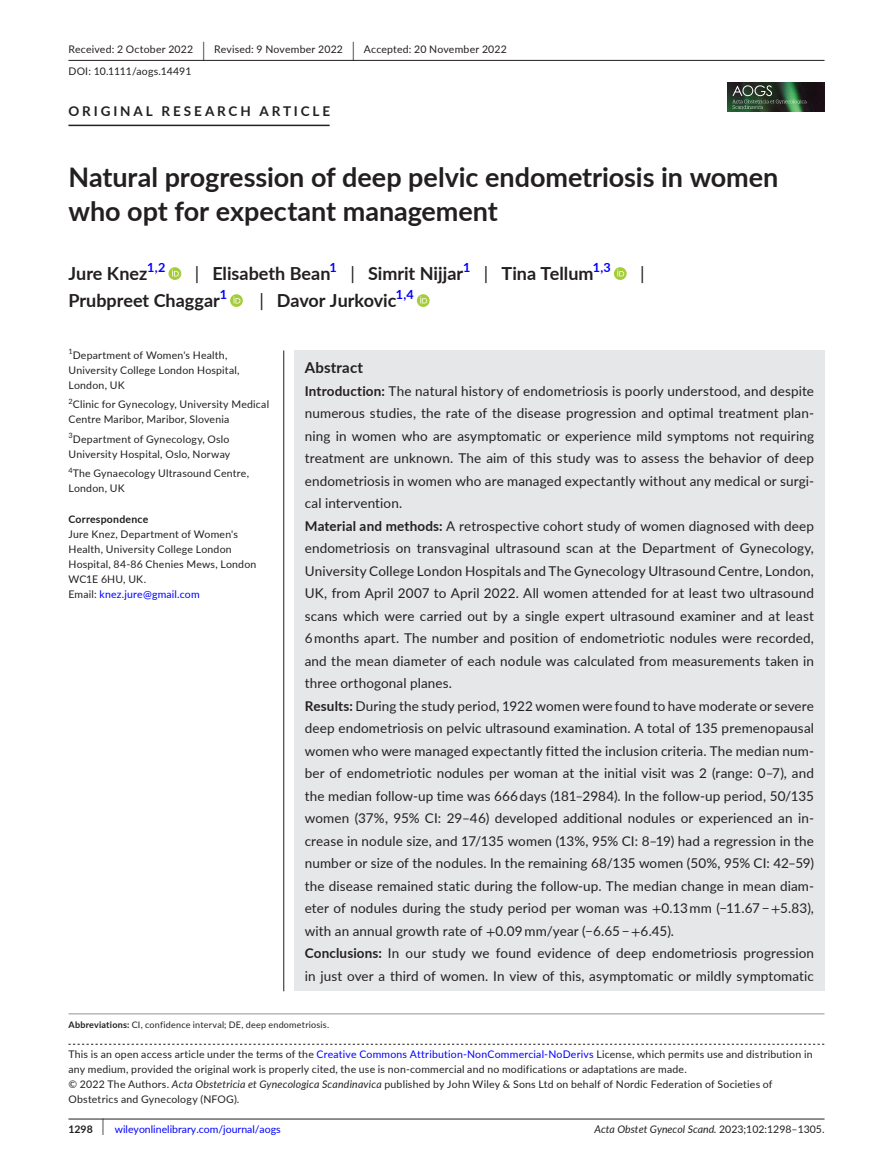
<style>
.page{position:relative;width:893px;height:1174px;background:#fff}
.page>*{position:absolute;margin:0;border:0;box-sizing:border-box;transform-origin:0 0}
.t1{font:700 27px/34.5px "Lato";color:#231f20}
.t2{font:700 18px "Lato";color:#231f20}
.t3{font:18px "Lato";color:#231f20}
.t4{font:700 15px "Lato";letter-spacing:.015em;color:#231f20}
.t5{font:13.5px/22.5px "Lato";letter-spacing:.01em;color:#231f20}
.t6{font:700 13.5px "Lato";letter-spacing:.215em;color:#231f20}
.t7{font:700 12.6px "Lato";color:#00f}
.t8{font:10.5px/15px "Lato";letter-spacing:.02em;color:#231f20}
.t9{font:italic 10.5px "Lato";color:#231f20}
.t10{font:10.5px "Lato";color:#00f}
.t11{font:700 10.5px "Lato";letter-spacing:.02em;color:#231f20}
.t12{font:9px "Lato";letter-spacing:.025em;color:#231f20}
.t13{font:7.35px "Lato";color:#231f20}
.s1{font-size:19.65px}
.s2{font-weight:400}
.s3{color:#00f}
.s4{font-weight:700}
.s5{font-family:"STIX"}
.s6{font-style:italic}
.s7{font-weight:700;color:#231f20}
.s8{font-size:17.4px;color:#231f20}
.s9{font-style:normal}
</style>
<div class="page">
<hr style="left:68px;top:1118px;width:756px;height:1px;background:#231f20">
<img style="left:728px;top:82px;width:96px;height:30px">
<svg style="left:732px;top:85px;width:75px;height:24px;background:#3e5843"></svg>
<hr style="left:68px;top:60px;width:756px;height:1px;background:#231f20">
<hr style="left:68px;top:125px;width:262px;height:1px;background:#231f20">
<svg style="left:169px;top:267px;width:12px;height:13px"></svg>
<svg style="left:172px;top:269px;width:7px;height:7px"></svg>
<svg style="left:614px;top:267px;width:13px;height:13px"></svg>
<svg style="left:617px;top:269px;width:7px;height:7px"></svg>
<svg style="left:230px;top:294px;width:13px;height:13px"></svg>
<svg style="left:233px;top:296px;width:7px;height:7px"></svg>
<svg style="left:417px;top:294px;width:13px;height:13px"></svg>
<svg style="left:420px;top:296px;width:7px;height:7px"></svg>
<svg style="left:68px;top:1043px;width:756px;height:1px"></svg>
<hr style="left:68px;top:1013px;width:756px;height:1px;background:#939598">
<div style="left:294px;top:350px;width:530px;height:641px;background:#e6e7e9"></div>
<hr style="left:283px;top:350px;width:1px;height:641px;background:#231f20">
<p class="t8" style="left:68px;top:38px;width:440px;line-height:21.8px">Received: 2 October 2022 <span class="s1">|</span> Revised: 9 November 2022 <span class="s1">|</span> Accepted: 20 November 2022<br>DOI: 10.1111/aogs.14491</p>
<p class="t6" style="left:68px;top:101px;width:263px">ORIGINAL RESEARCH ARTICLE</p>
<h1 class="t1" style="left:68px;top:159px;width:711px">Natural progression of deep pelvic endometriosis in women who opt for expectant management</h1>
<h2 class="t2" style="left:68px;top:260px;width:81px">Jure Knez</h2>
<p class="t7" style="left:147px;top:258px;width:20px">1,2</p>
<h2 class="t2" style="left:195px;top:260px;width:137px"><span class="s2">|</span> Elisabeth Bean</h2>
<p class="t7" style="left:330px;top:258px;width:9px">1</p>
<h2 class="t2" style="left:350px;top:260px;width:114px"><span class="s2">|</span> Simrit Nijjar</h2>
<p class="t7" style="left:463px;top:258px;width:9px">1</p>
<h2 class="t2" style="left:484px;top:260px;width:111px"><span class="s2">|</span> Tina Tellum</h2>
<p class="t7" style="left:593px;top:258px;width:20px">1,3</p>
<h2 class="t3" style="left:640px;top:260px;width:6px">|</h2>
<h2 class="t2" style="left:68px;top:287px;width:153px">Prubpreet Chaggar</h2>
<p class="t7" style="left:220px;top:285px;width:9px">1</p>
<h2 class="t2" style="left:259px;top:287px;width:139px"><span class="s2">|</span> Davor Jurkovic</h2>
<p class="t7" style="left:396px;top:285px;width:19px">1,4</p>
<p class="t13" style="left:68px;top:346px;width:6px">1</p>
<p class="t8" style="left:68px;top:347px;width:173px;text-indent:4px">Department of Women's Health,<br>University College London Hospital,<br>London, UK</p>
<p class="t13" style="left:68px;top:396px;width:6px">2</p>
<p class="t8" style="left:68px;top:397px;width:202px;text-indent:4px">Clinic for Gynecology, University Medical<br>Centre Maribor, Maribor, Slovenia</p>
<p class="t8" style="left:68px;top:431px;width:163px"><sup>3</sup>Department of Gynecology, Oslo<br>University Hospital, Oslo, Norway</p>
<p class="t8" style="left:68px;top:466px;width:182px"><sup>4</sup>The Gynaecology Ultrasound Centre,<br>London, UK</p>
<p class="t11" style="left:68px;top:511px;width:81px">Correspondence</p>
<p class="t8" style="left:68px;top:526px;width:189px">Jure Knez, Department of Women's<br>Health, University College London<br>Hospital, 84-86 Chenies Mews, London<br>WC1E 6HU, UK.<br>Email: <span class="s3">knez.jure@gmail.com</span></p>
<p class="t4" style="left:305px;top:356px;width:60px">Abstract</p>
<p class="t5" style="left:305px;top:379px;width:511px"><span class="s4">Introduction:</span> The natural history of endometriosis is poorly understood, and despite numerous studies, the rate of the disease progression and optimal treatment plan&shy;ning in women who are asymptomatic or experience mild symptoms not requiring treatment are unknown. The aim of this study was to assess the behavior of deep endometriosis in women who are managed expectantly without any medical or surgi&shy;cal intervention.<br><span class="s4">Material and methods:</span> A retrospective cohort study of women diagnosed with deep endometriosis on transvaginal ultrasound scan at the Department of Gynecology, University College London Hospitals and The Gynecology Ultrasound Centre, London, UK, from April 2007 to April 2022. All women attended for at least two ultrasound scans which were carried out by a single expert ultrasound examiner and at least 6 months apart. The number and position of endometriotic nodules were recorded, and the mean diameter of each nodule was calculated from measurements taken in three orthogonal planes.<br><span class="s4">Results:</span> During the study period, 1922 women were found to have moderate or severe deep endometriosis on pelvic ultrasound examination. A total of 135 premenopausal women who were managed expectantly fitted the inclusion criteria. The median num&shy;ber of endometriotic nodules per woman at the initial visit was 2 (range: 0–7), and the median follow-up time was 666 days (181–2984). In the follow-up period, 50/135 women (37%, 95% CI: 29–46) developed additional nodules or experienced an in&shy;crease in nodule size, and 17/135 women (13%, 95% CI: 8–19) had a regression in the number or size of the nodules. In the remaining 68/135 women (50%, 95% CI: 42–59) the disease remained static during the follow-up. The median change in mean diam&shy;eter of nodules during the study period per woman was <span class="s5">+</span>0.13 mm (−11.67 − <span class="s5">+</span>5.83), with an annual growth rate of <span class="s5">+</span>0.09 mm/year (−6.65 − <span class="s5">+</span>6.45).<br><span class="s4">Conclusions:</span> In our study we found evidence of deep endometriosis progression in just over a third of women. In view of this, asymptomatic or mildly symptomatic</p>
<p class="t12" style="left:68px;top:1018px;width:262px"><span class="s4">Abbreviations:</span> CI, confidence interval; DE, deep endometriosis.</p>
<p class="t8" style="left:68px;top:1046px;width:746px">This is an open access article under the terms of the <span class="s3">Creative Commons Attribution-NonCommercial-NoDerivs</span> License, which permits use and distribution in any medium, provided the original work is properly cited, the use is non-commercial and no modifications or adaptations are made.<br>© 2022 The Authors. <span class="s6">Acta Obstetricia et Gynecologica Scandinavica</span> published by John Wiley &amp; Sons Ltd on behalf of Nordic Federation of Societies of Obstetrics and Gynecology (NFOG).</p>
<p class="t10" style="left:68px;top:1121px;width:214px"><span class="s7">1298</span> <span class="s8">|</span> wileyonlinelibrary.com/journal/aogs</p>
<p class="t9" style="left:594px;top:1121px;width:232px">Acta Obstet Gynecol Scand. <span class="s9">2023;102:1298–1305.</span></p>
</div>
